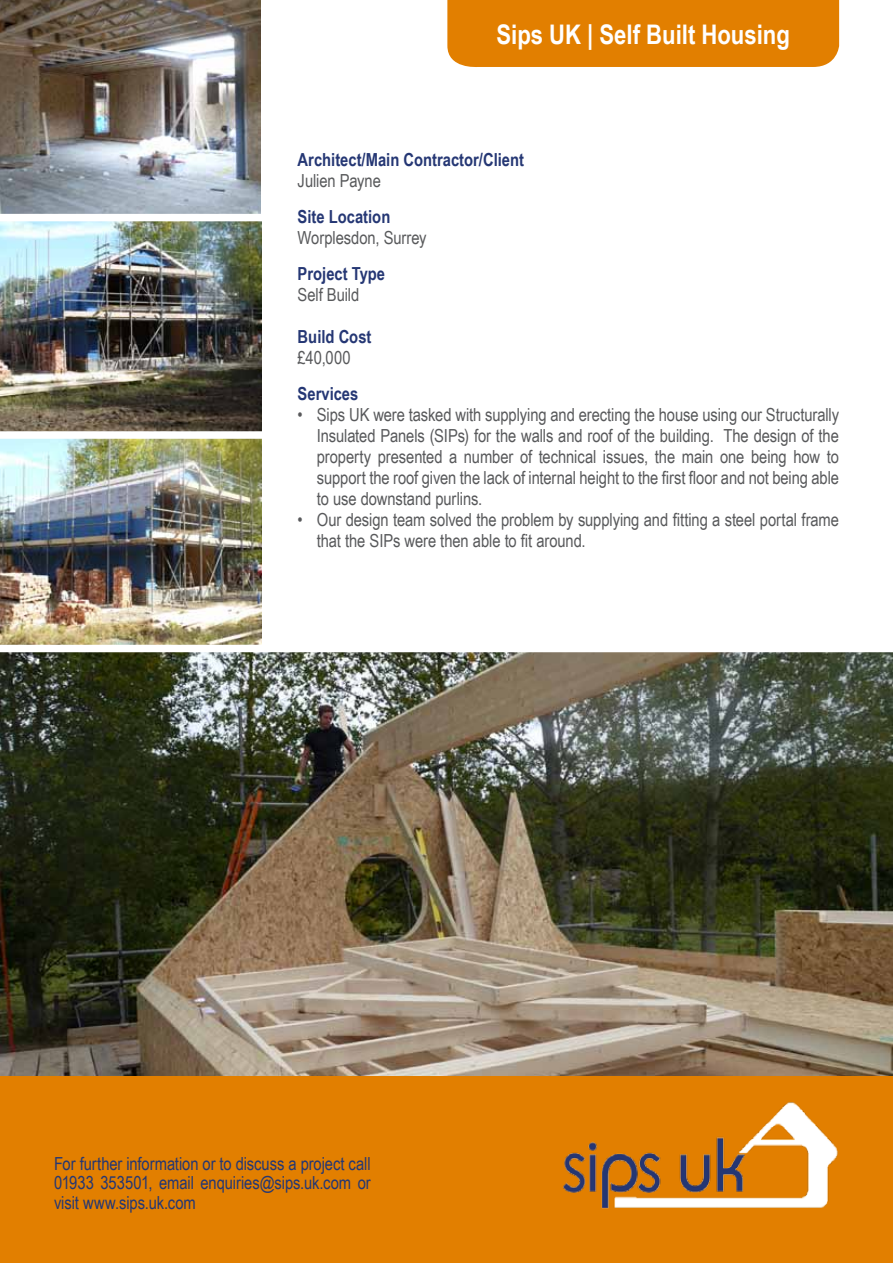
<style>
.page{position:relative;width:893px;height:1263px;background:#fff}
.page>*{position:absolute;margin:0;border:0;box-sizing:border-box;transform-origin:0 0}
.t1{font:700 27px "Arial Narrow";color:#fff}
.t2{font:18px/21px "Arial Narrow";letter-spacing:-.005em;color:#58595b}
.t3{font:18px/19.5px "Arial Narrow";letter-spacing:-.005em;color:#243774;text-align:justify}
.t4{font:700 18px "Arial Narrow";color:#253774}
</style>
<div class="page">
<div style="left:0;top:1076px;width:893px;height:187px;background:#e27f00"></div>
<img style="left:0;top:439px;width:262px;height:206px">
<img style="left:0;top:0;width:261px;height:431px">
<img style="left:0;top:652px;width:893px;height:424px">
<img style="left:563px;top:1072px;width:330px;height:137px">
<div style="left:447px;top:0;width:392px;height:67px;background:#e27f00"></div>
<div style="left:0;top:214px;width:284px;height:7px;background:#fff"></div>
<h1 class="t1" style="left:496px;top:19px;width:295px">Sips UK | Self Built Housing</h1>
<p class="t4" style="left:298px;top:149px;width:228px">Architect/Main Contractor/Client</p>
<p class="t2" style="left:298px;top:170px;width:85px">Julien Payne</p>
<p class="t4" style="left:298px;top:206px;width:94px">Site Location</p>
<p class="t2" style="left:298px;top:227px;width:130px">Worplesdon, Surrey</p>
<p class="t4" style="left:298px;top:263px;width:89px">Project Type</p>
<p class="t2" style="left:298px;top:284px;width:63px">Self Build</p>
<p class="t4" style="left:298px;top:326px;width:75px">Build Cost</p>
<p class="t2" style="left:298px;top:347px;width:55px">£40,000</p>
<p class="t4" style="left:298px;top:383px;width:62px">Services</p>
<p class="t2" style="left:298px;top:404px;width:7px">•</p>
<p class="t2" style="left:317px;top:404px;width:524px">Sips UK were tasked with supplying and erecting the house using our Structurally Insulated Panels (SIPs) for the walls and roof of the building. The design of the property presented a number of technical issues, the main one being how to support the roof given the lack of internal height to the first floor and not being able to use downstand purlins.<br>Our design team solved the problem by supplying and fitting a steel portal frame that the SIPs were then able to fit around.</p>
<p class="t2" style="left:298px;top:509px;width:7px">•</p>
<p class="t3" style="left:54px;top:1154px;width:318px">For further information or to discuss a project call 01933 353501, email enquiries@sips.uk.com or visit www.sips.uk.com</p>
</div>
